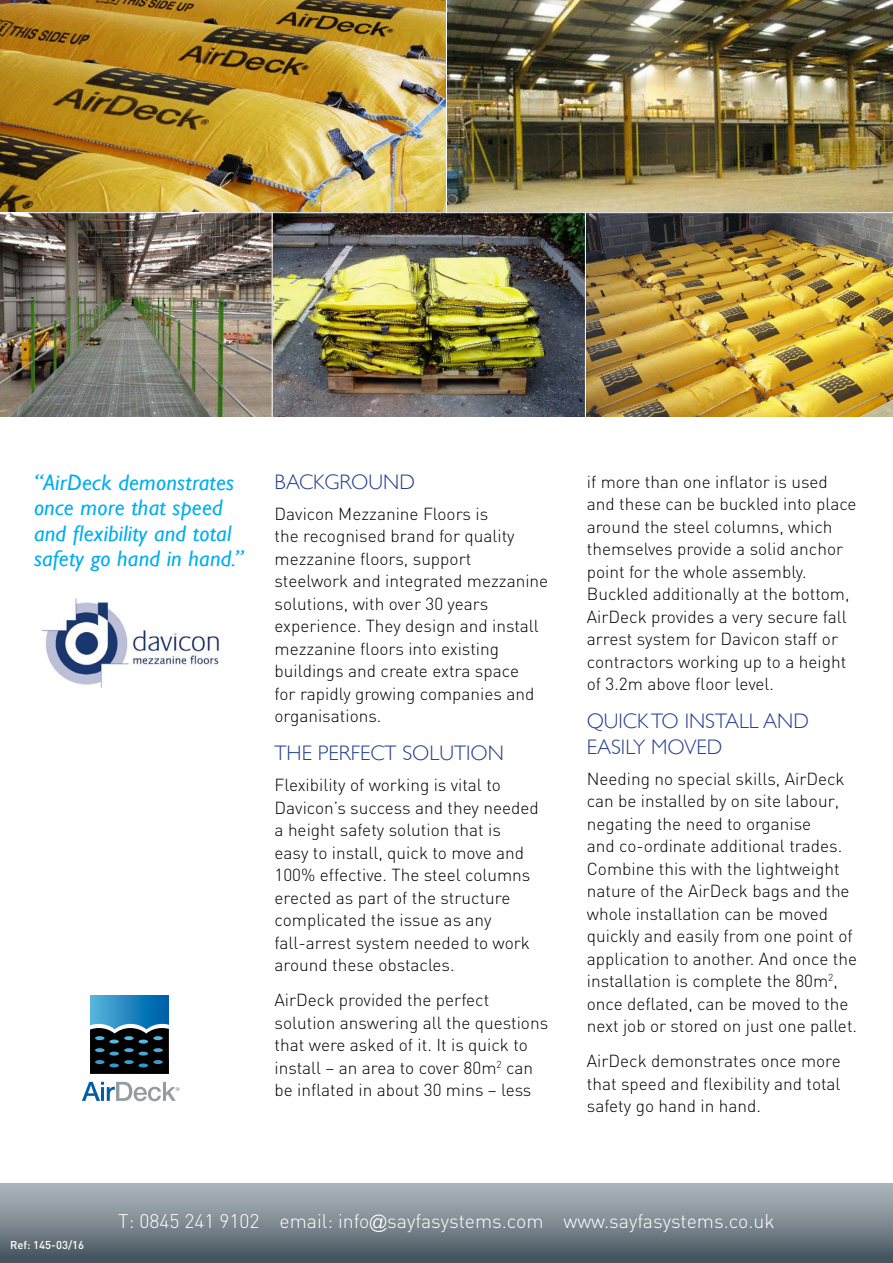
<style>
.page{position:relative;width:893px;height:1263px;background:#fff}
.page>*{position:absolute;margin:0;border:0;box-sizing:border-box;transform-origin:0 0}
.t1{font:italic 22.5px/25.5px "Gill Sans";letter-spacing:.01em;color:#00aeef}
.t2{font:300 21px/25.2px "Gill Sans";color:#25408f}
.t3{font:300 19.5px "DIN";color:#fff}
.t4{font:300 17.25px/22.5px "DIN";color:#000}
.t5{font:500 11.25px "DIN";color:#fff}
.s1{font-family:"Gill Sans";font-weight:400}
</style>
<div class="page">
<img style="left:0;top:0;width:446px;height:212px">
<img style="left:447px;top:0;width:446px;height:212px">
<img style="left:273px;top:213px;width:312px;height:204px">
<img style="left:586px;top:213px;width:307px;height:204px">
<img style="left:0;top:213px;width:272px;height:204px">
<div style="left:0;top:1183px;width:893px;height:80px;background:linear-gradient(to bottom,#b3bbc0,#45545e)"></div>
<svg style="left:90px;top:995px;width:79px;height:29px;background:#2387c1"></svg>
<svg style="left:90px;top:1024px;width:79px;height:50px;background:#1e2c33"></svg>
<svg style="left:82px;top:1082px;width:98px;height:19px"></svg>
<img style="left:41px;top:598px;width:178px;height:90px">
<h1 class="t1" style="left:34px;top:469px;width:211px">“AirDeck demonstrates once more that speed and flexibility and total safety go hand in hand.”</h1>
<p class="t2" style="left:275px;top:469px;width:142px">BACKGROUND</p>
<p class="t4" style="left:275px;top:502px;width:275px">Davicon Mezzanine Floors is<br>the recognised brand for quality mezzanine floors, support steelwork and integrated mezzanine solutions, with over 30 years experience. They design and install mezzanine floors into existing buildings and create extra space<br>for rapidly growing companies and organisations.</p>
<p class="t2" style="left:275px;top:740px;width:231px">THE PERFECT SOLUTION</p>
<p class="t4" style="left:275px;top:773px;width:266px">Flexibility of working is vital to<br>Davicon’s success and they needed a height safety solution that is easy to install, quick to move and<br>100% effective. The steel columns erected as part of the structure complicated the issue as any fall-arrest system needed to work around these obstacles.</p>
<p class="t4" style="left:275px;top:989px;width:275px">AirDeck provided the perfect solution answering all the questions that were asked of it. It is quick to install – an area to cover 80m<sup>2</sup> can be inflated in about 30 mins – less</p>
<p class="t4" style="left:587px;top:470px;width:271px">if more than one inflator is used and these can be buckled into place around the steel columns, which themselves provide a solid anchor point for the whole assembly.<br>Buckled additionally at the bottom,<br>AirDeck provides a very secure fall arrest system for Davicon staff or contractors working up to a height of 3.2m above floor level.</p>
<p class="t2" style="left:587px;top:709px;width:224px">QUICK TO INSTALL AND<br>EASILY MOVED</p>
<p class="t4" style="left:587px;top:767px;width:272px">Needing no special skills, AirDeck can be installed by on site labour, negating the need to organise<br>and co-ordinate additional trades.<br>Combine this with the lightweight nature of the AirDeck bags and the whole installation can be moved quickly and easily from one point of application to another. And once the installation is complete the 80m<sup>2</sup>, once deflated, can be moved to the next job or stored on just one pallet.</p>
<p class="t4" style="left:587px;top:1050px;width:255px;text-align:justify">AirDeck demonstrates once more that speed and flexibility and total safety go hand in hand.</p>
<p class="t5" style="left:10px;top:1238px;width:76px">Ref: 145-03/16</p>
<p class="t3" style="left:118px;top:1208px;width:658px">T: 0845 241 9102 email: info<span class="s1">@</span>sayfasystems.com www.sayfasystems.co.uk</p>
</div>
